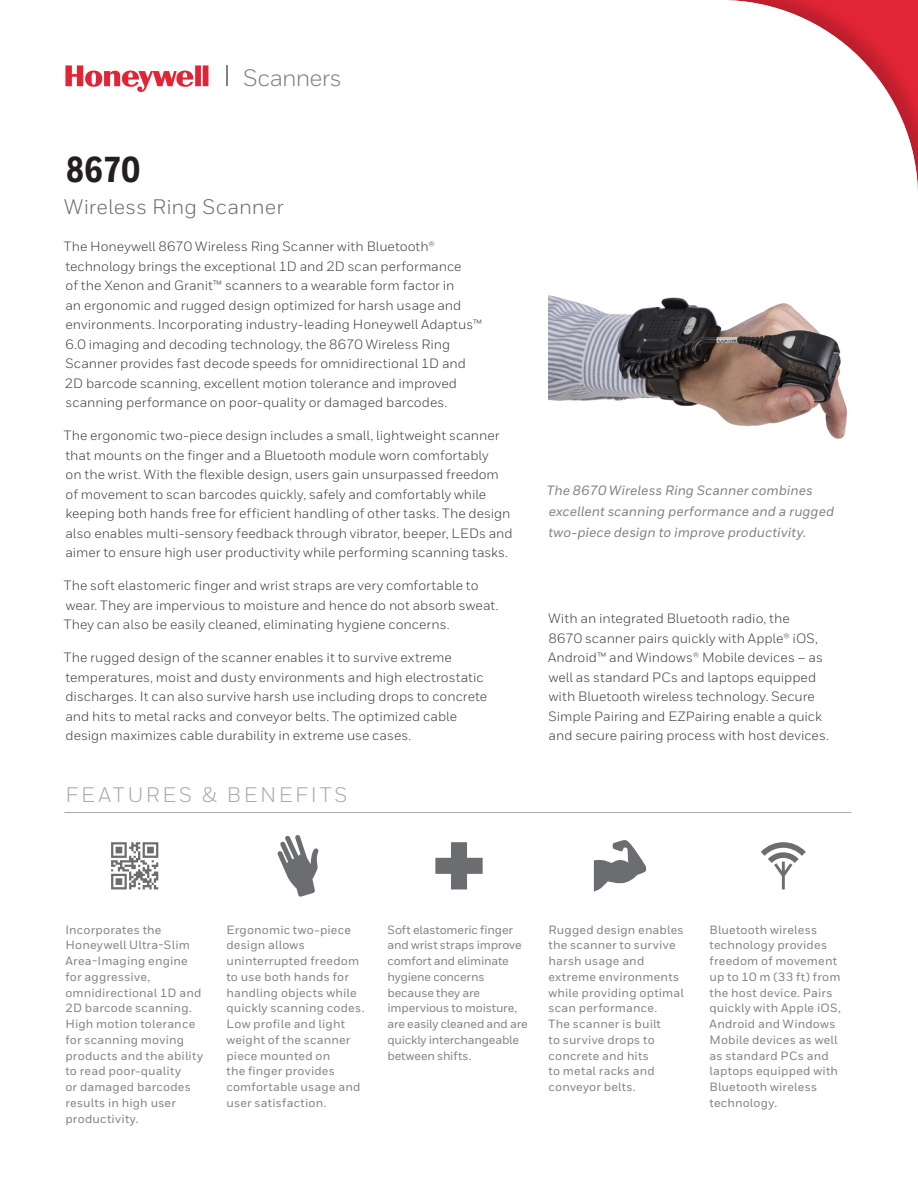
<style>
.page{position:relative;width:918px;height:1188px;background:#fff}
.page>*{position:absolute;margin:0;border:0;box-sizing:border-box;transform-origin:0 0}
.Datasheet__Title_1{font:800 36px "Honeywell Cond";color:#231f20}
.Logotype_-_80{font:23.7px "Honeywell Sans";letter-spacing:-.03em;color:#808285}
.Datasheet__Title_2_1{font:21px "Honeywell Sans";letter-spacing:.005em;color:#6c6d70}
.Datasheet__Sidebar_H{font:21px "Honeywell Sans";letter-spacing:.13em;color:#a8a9ad}
.Body__9_14_pt{font:13.5px/19.5px "Honeywell Sans";color:#3e3e3f}
.Product_Caption{font:italic 500 13.5px/21px "Honeywell Sans";color:#808285}
.Datasheet__Sidebar_B{font:500 12px/15.8px "Honeywell Sans";letter-spacing:.01em;color:#808285}
.Datasheet__Sidebar_B-2{font:500 12px/15.8px "Honeywell Sans";letter-spacing:-.015em;color:#808285}
</style>
<div class="page">
<svg style="left:65px;top:65px;width:143px;height:27px"></svg>
<hr style="left:226px;top:65px;width:2px;height:21px;background:#808285">
<img style="left:549px;top:295px;width:298px;height:144px">
<hr style="left:64px;top:812px;width:787px;height:1px;background:#a8a9ad">
<svg style="left:111px;top:842px;width:47px;height:47px"></svg>
<svg style="left:277px;top:835px;width:42px;height:62px"></svg>
<svg style="left:435px;top:842px;width:48px;height:47px"></svg>
<svg style="left:594px;top:840px;width:52px;height:52px"></svg>
<svg style="left:761px;top:842px;width:45px;height:47px"></svg>
<p class="Logotype_-_80" style="left:243px;top:64px;width:100px">Scanners</p>
<p class="Datasheet__Title_1" style="left:65px;top:147px;width:76px">8670</p>
<p class="Datasheet__Title_2_1" style="left:64px;top:194px;width:221px">Wireless Ring Scanner</p>
<p class="Body__9_14_pt" style="left:64px;top:237px;width:420px">The Honeywell 8670 Wireless Ring Scanner with Bluetooth® technology brings the exceptional 1D and 2D scan performance<br>of the Xenon and Granit™ scanners to a wearable form factor in<br>an ergonomic and rugged design optimized for harsh usage and environments. Incorporating industry-leading Honeywell Adaptus™ 6.0 imaging and decoding technology, the 8670 Wireless Ring Scanner provides fast decode speeds for omnidirectional 1D and 2D barcode scanning, excellent motion tolerance and improved scanning performance on poor-quality or damaged barcodes.</p>
<p class="Body__9_14_pt" style="left:64px;top:426px;width:450px">The ergonomic two-piece design includes a small, lightweight scanner that mounts on the finger and a Bluetooth module worn comfortably<br>on the wrist. With the flexible design, users gain unsurpassed freedom of movement to scan barcodes quickly, safely and comfortably while keeping both hands free for efficient handling of other tasks. The design also enables multi-sensory feedback through vibrator, beeper, LEDs and aimer to ensure high user productivity while performing scanning tasks.</p>
<p class="Body__9_14_pt" style="left:64px;top:576px;width:436px">The soft elastomeric finger and wrist straps are very comfortable to wear. They are impervious to moisture and hence do not absorb sweat.<br>They can also be easily cleaned, eliminating hygiene concerns.</p>
<p class="Body__9_14_pt" style="left:64px;top:648px;width:425px">The rugged design of the scanner enables it to survive extreme temperatures, moist and dusty environments and high electrostatic discharges. It can also survive harsh use including drops to concrete and hits to metal racks and conveyor belts. The optimized cable design maximizes cable durability in extreme use cases.</p>
<p class="Datasheet__Sidebar_H" style="left:65px;top:782px;width:284px">FEATURES &amp; BENEFITS</p>
<p class="Product_Caption" style="left:547px;top:480px;width:289px">The 8670 Wireless Ring Scanner combines excellent scanning performance and a rugged two-piece design to improve productivity.</p>
<p class="Body__9_14_pt" style="left:548px;top:609px;width:282px">With an integrated Bluetooth radio, the<br>8670 scanner pairs quickly with Apple® iOS, Android™ and Windows® Mobile devices – as well as standard PCs and laptops equipped with Bluetooth wireless technology. Secure Simple Pairing and EZPairing enable a quick and secure pairing process with host devices.</p>
<p class="Datasheet__Sidebar_B" style="left:65px;top:922px;width:139px">Incorporates the<br>Honeywell Ultra-Slim<br>Area-Imaging engine for aggressive, omnidirectional 1D and<br>2D barcode scanning.<br>High motion tolerance for scanning moving products and the ability to read poor-quality<br>or damaged barcodes results in high user productivity.</p>
<p class="Datasheet__Sidebar_B" style="left:226px;top:922px;width:140px">Ergonomic two-piece design allows uninterrupted freedom to use both hands for handling objects while quickly scanning codes.<br>Low profile and light weight of the scanner piece mounted on<br>the finger provides comfortable usage and user satisfaction.</p>
<p class="Datasheet__Sidebar_B-2" style="left:387px;top:922px;width:142px">Soft elastomeric finger and wrist straps improve comfort and eliminate hygiene concerns because they are impervious to moisture, are easily cleaned and are quickly interchangeable between shifts.</p>
<p class="Datasheet__Sidebar_B" style="left:549px;top:922px;width:137px">Rugged design enables the scanner to survive harsh usage and extreme environments while providing optimal scan performance.<br>The scanner is built<br>to survive drops to concrete and hits<br>to metal racks and conveyor belts.</p>
<p class="Datasheet__Sidebar_B" style="left:710px;top:922px;width:133px">Bluetooth wireless technology provides freedom of movement up to 10 m (33 ft) from the host device. Pairs quickly with Apple iOS,<br>Android and Windows<br>Mobile devices as well as standard PCs and laptops equipped with<br>Bluetooth wireless technology.</p>
</div>
